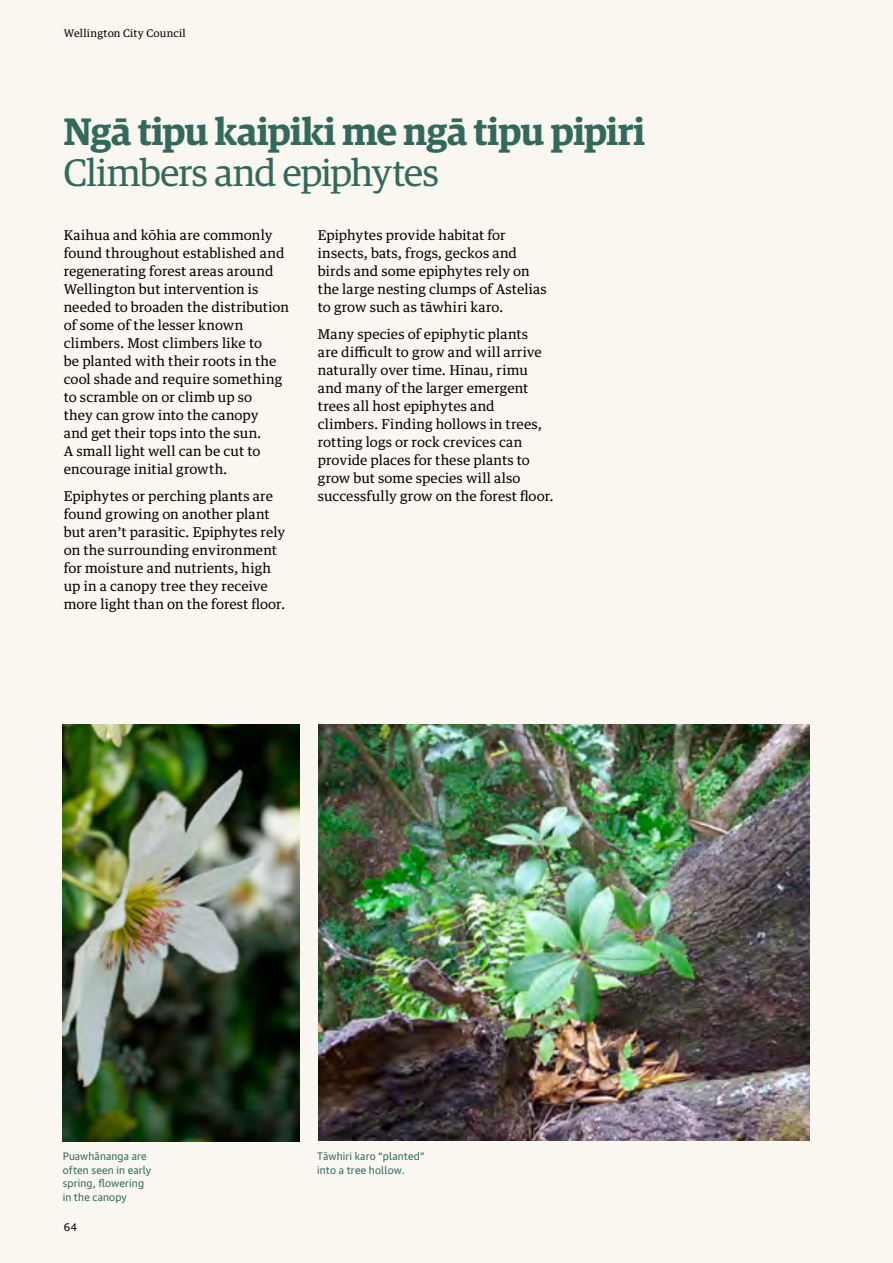
<style>
.page{position:relative;width:893px;height:1263px;background:#faf6f0}
.page>*{position:absolute;margin:0;border:0;box-sizing:border-box;transform-origin:0 0}
.t1{font:600 38.25px "Guardian Egyp";letter-spacing:-.015em;color:#316a5c}
.t2{font:38.25px "Guardian Egyp";letter-spacing:-.015em;color:#316a5c}
.t3{font:13.5px/18px "Guardian Text Egyp";letter-spacing:.005em;color:#000}
.t4{font:10.5px/13.5px "Guardian Text Sans";letter-spacing:.015em;color:#316a5c}
.t5{font:10.5px "Guardian Text Egyp";letter-spacing:.02em;color:#000}
.t6{font:10.5px "Guardian Text Sans";color:#000}
</style>
<div class="page">
<img style="left:319px;top:725px;width:490px;height:416px">
<img style="left:63px;top:725px;width:237px;height:417px">
<p class="t5" style="left:64px;top:25px;width:124px">Wellington City Council</p>
<h1 class="t1" style="left:64px;top:103px;width:583px">Ngā tipu kaipiki me ngā tipu pipiri</h1>
<h1 class="t2" style="left:64px;top:146px;width:376px">Climbers and epiphytes</h1>
<p class="t3" style="left:64px;top:225px;width:227px">Kaihua and kōhia are commonly found throughout established and regenerating forest areas around<br>Wellington but intervention is needed to broaden the distribution of some of the lesser known climbers. Most climbers like to<br>be planted with their roots in the cool shade and require something to scramble on or climb up so<br>they can grow into the canopy<br>and get their tops into the sun.<br>A small light well can be cut to encourage initial growth.</p>
<p class="t3" style="left:64px;top:485px;width:223px">Epiphytes or perching plants are found growing on another plant but aren’t parasitic. Epiphytes rely on the surrounding environment for moisture and nutrients, high up in a canopy tree they receive more light than on the forest floor.</p>
<p class="t3" style="left:318px;top:225px;width:231px">Epiphytes provide habitat for insects, bats, frogs, geckos and birds and some epiphytes rely on the large nesting clumps of Astelias to grow such as tāwhiri karo.</p>
<p class="t3" style="left:318px;top:323px;width:238px">Many species of epiphytic plants<br>are difficult to grow and will arrive naturally over time. Hīnau, rimu and many of the larger emergent trees all host epiphytes and climbers. Finding hollows in trees, rotting logs or rock crevices can provide places for these plants to grow but some species will also successfully grow on the forest floor.</p>
<p class="t4" style="left:63px;top:1149px;width:90px">Puawhānanga are often seen in early spring, flowering in the canopy</p>
<p class="t6" style="left:64px;top:1218px;width:15px">64</p>
<p class="t4" style="left:317px;top:1149px;width:109px">Tāwhiri karo “planted” into a tree hollow.</p>
</div>
